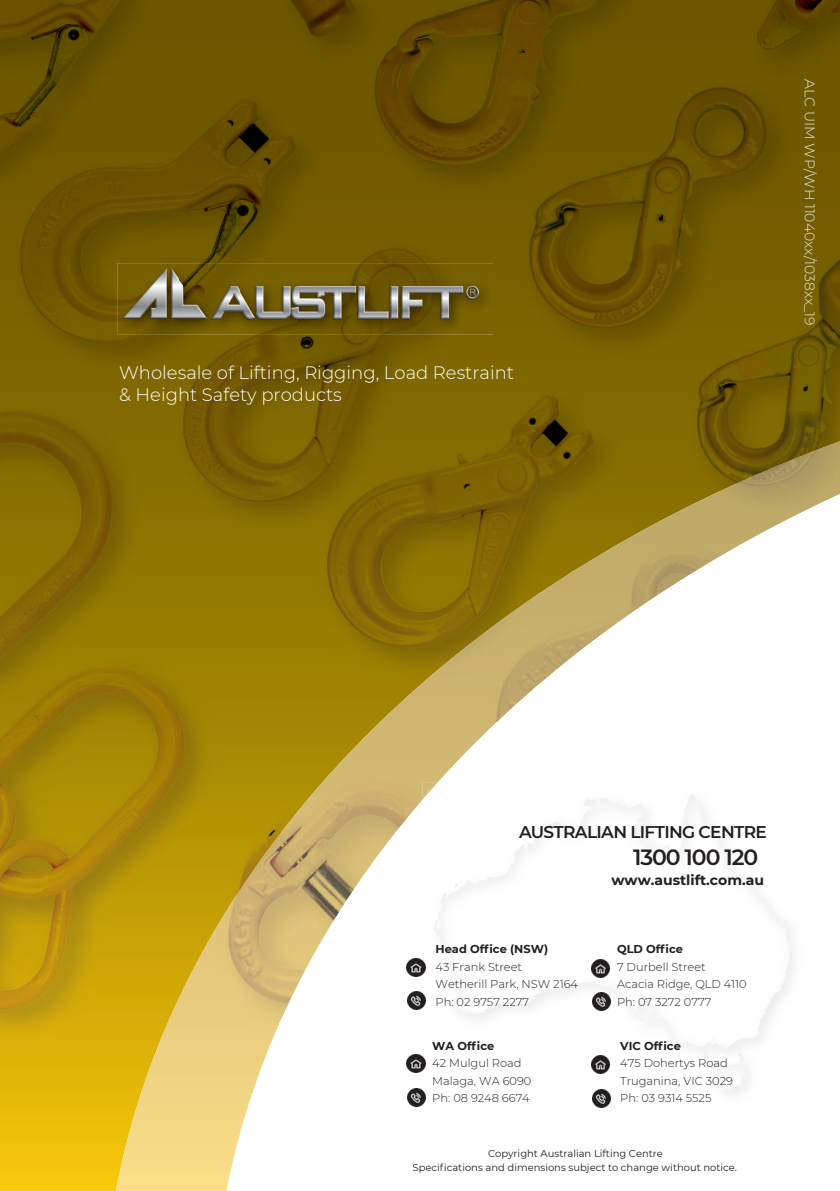
<style>
.page{position:relative;width:840px;height:1191px;background:#fff}
.page>*{position:absolute;margin:0;border:0;box-sizing:border-box;transform-origin:0 0}
.t1{font:600 22px "Montserrat";letter-spacing:-.05em;color:#231f20}
.t2{font:300 18px/21.6px "Montserrat";color:#fff}
.t3{font:600 17px "Montserrat";letter-spacing:-.04em;color:#231f20}
.t4{font:300 14px "Montserrat";color:#e6e7e9}
.t5{font:700 14px "Montserrat";color:#231f20}
.t6{font:300 11.4px/17.4px "Montserrat";color:#231f20}
.t7{font:700 11.4px "Montserrat";color:#231f20}
.t8{font:10px/14px "Montserrat";color:#231f20;text-align:center}
</style>
<div class="page">
<img style="left:0;top:0;width:629px;height:629px">
<img style="left:629px;top:0;width:210px;height:441px">
<img style="left:0;top:629px;width:116px;height:351px">
<img style="left:0;top:980px;width:116px;height:140px">
<div style="left:0;top:1120px;width:116px;height:70px;background:#f3c30a"></div>
<img style="left:117px;top:263px;width:375px;height:71px">
<img style="left:119px;top:266px;width:363px;height:56px">
<svg style="left:0;top:1190px;width:226px;height:1px"></svg>
<img style="left:116px;top:441px;width:723px;height:749px">
<svg style="left:226px;top:494px;width:613px;height:697px"></svg>
<img style="left:422px;top:783px;width:379px;height:318px">
<img style="left:428px;top:789px;width:373px;height:312px">
<img style="left:583px;top:800px;width:116px;height:19px">
<img style="left:607px;top:797px;width:90px;height:14px">
<svg style="left:443px;top:900px;width:4px;height:4px"></svg>
<svg style="left:778px;top:921px;width:7px;height:4px"></svg>
<img style="left:711px;top:1064px;width:31px;height:24px">
<img style="left:672px;top:794px;width:21px;height:63px">
<img style="left:742px;top:879px;width:24px;height:32px">
<img style="left:583px;top:798px;width:14px;height:9px">
<img style="left:542px;top:818px;width:142px;height:27px">
<img style="left:467px;top:850px;width:201px;height:32px">
<svg style="left:454px;top:883px;width:3px;height:9px"></svg>
<img style="left:446px;top:892px;width:307px;height:7px">
<img style="left:444px;top:929px;width:341px;height:13px">
<img style="left:457px;top:986px;width:145px;height:4px">
<img style="left:479px;top:1013px;width:172px;height:4px">
<svg style="left:702px;top:1052px;width:5px;height:6px"></svg>
<img style="left:709px;top:1053px;width:31px;height:31px">
<svg style="left:585px;top:801px;width:23px;height:13px"></svg>
<svg style="left:685px;top:804px;width:12px;height:8px"></svg>
<svg style="left:633px;top:822px;width:8px;height:4px"></svg>
<svg style="left:516px;top:847px;width:14px;height:7px"></svg>
<svg style="left:751px;top:894px;width:5px;height:7px"></svg>
<svg style="left:763px;top:907px;width:4px;height:6px"></svg>
<svg style="left:435px;top:920px;width:7px;height:16px"></svg>
<svg style="left:620px;top:989px;width:7px;height:11px"></svg>
<svg style="left:640px;top:993px;width:15px;height:11px"></svg>
<svg style="left:464px;top:1011px;width:7px;height:2px"></svg>
<svg style="left:641px;top:1012px;width:9px;height:8px"></svg>
<svg style="left:707px;top:1036px;width:8px;height:5px"></svg>
<svg style="left:728px;top:1078px;width:13px;height:12px"></svg>
<img style="left:406px;top:958px;width:19px;height:18px">
<img style="left:407px;top:992px;width:18px;height:17px">
<img style="left:406px;top:1054px;width:19px;height:18px">
<img style="left:407px;top:1088px;width:18px;height:18px">
<img style="left:591px;top:1055px;width:18px;height:18px">
<img style="left:591px;top:1089px;width:19px;height:18px">
<img style="left:591px;top:959px;width:18px;height:18px">
<img style="left:591px;top:992px;width:19px;height:18px">
<h2 class="t2" style="left:119px;top:362px;width:396px">Wholesale of Lifting, Rigging, Load Restraint &amp; Height Safety products</h2>
<p class="t4" style="left:818px;top:79px;width:248px;rotate:90deg">ALC UIM WP/WH 11040xx/1038xx_19</p>
<h3 class="t3" style="left:518px;top:820px;width:249px">AUSTRALIAN LIFTING CENTRE</h3>
<p class="t5" style="left:611px;top:870px;width:154px">www.austlift.com.au</p>
<h1 class="t1" style="left:632px;top:842px;width:127px">1300 100 120</h1>
<p class="t7" style="left:435px;top:941px;width:114px">Head Office (NSW)</p>
<p class="t6" style="left:435px;top:957px;width:144px">43 Frank Street<br>Wetherill Park, NSW 2164<br>Ph: 02 9757 2277</p>
<p class="t7" style="left:432px;top:1037px;width:63px">WA Office</p>
<p class="t6" style="left:432px;top:1054px;width:101px">42 Mulgul Road<br>Malaga, WA 6090<br>Ph: 08 9248 6674</p>
<p class="t7" style="left:616px;top:941px;width:67px">QLD Office</p>
<p class="t6" style="left:616px;top:957px;width:131px">7 Durbell Street<br>Acacia Ridge, QLD 4110<br>Ph: 07 3272 0777</p>
<p class="t7" style="left:620px;top:1037px;width:62px">VIC Office</p>
<p class="t6" style="left:620px;top:1054px;width:114px">475 Dohertys Road<br>Truganina, VIC 3029<br>Ph: 03 9314 5525</p>
<p class="t8" style="left:412px;top:1146px;width:326px">Copyright Australian Lifting Centre<br>Specifications and dimensions subject to change without notice.</p>
</div>
